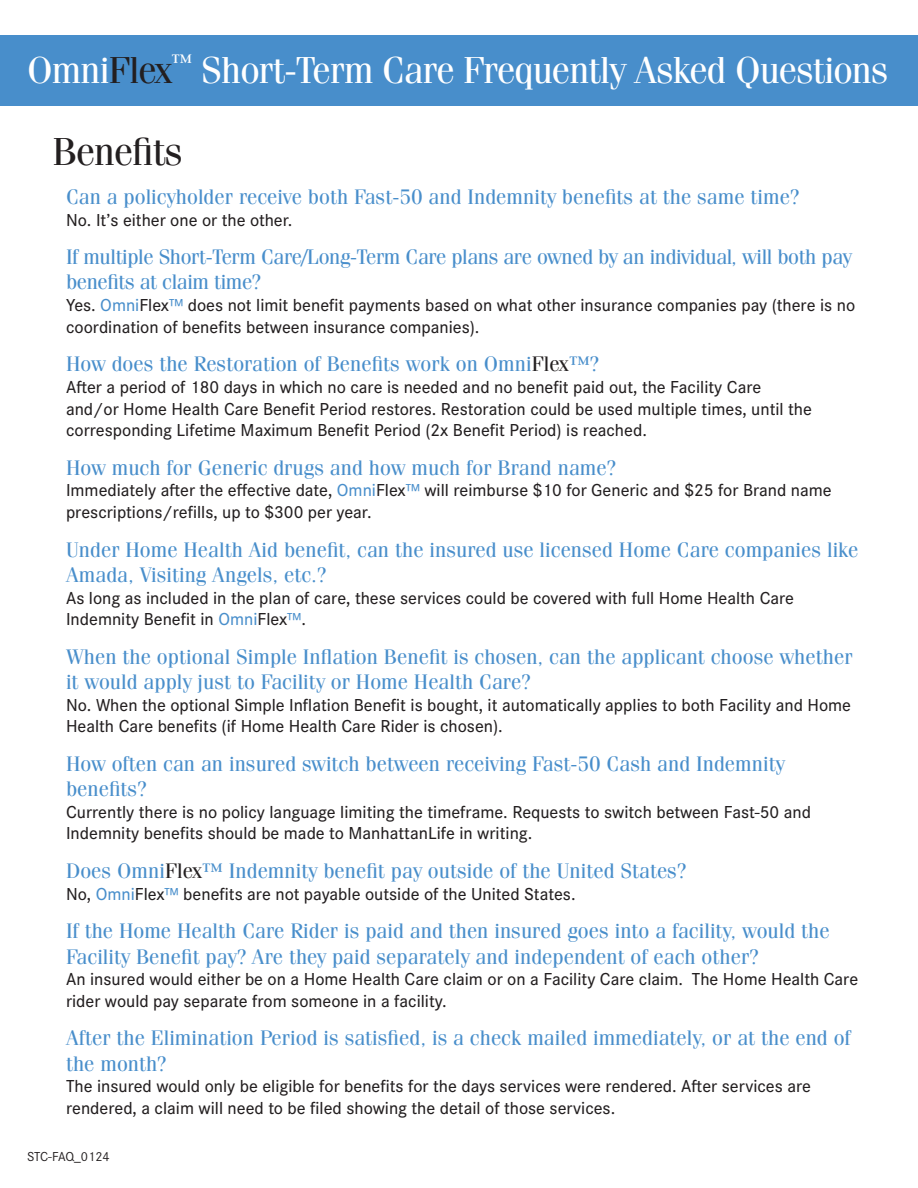
<style>
.page{position:relative;width:918px;height:1188px;background:#fff}
.page>*{position:absolute;margin:0;border:0;box-sizing:border-box;transform-origin:0 0}
.t1{font:39px "Fenice Pro ITC";letter-spacing:-.025em;color:#231f20}
.t2{font:37.5px "Fenice Pro ITC";letter-spacing:-.025em;color:#fff}
.t3{font:21px/25.2px "Fenice Pro ITC";color:#488ecb}
.t4{font:21px/25.2px "Fenice Pro ITC";letter-spacing:-.02em;color:#488ecb}
.t5{font:500 18px/21.6px "Corporate S Pro";color:#231f20}
.t6{font:13.5px "Corporate S Pro";letter-spacing:-.01em;color:#231f20}
.s1{color:#231f20}
.s2{color:#488ecb}
</style>
<div class="page">
<div style="left:0;top:35px;width:918px;height:70px;background:#488ecb"></div>
<p class="t2" style="left:27px;top:47px;width:863px">Omni<span class="s1">Flex</span><sup>™</sup> Short-Term Care Frequently Asked Questions</p>
<p class="t1" style="left:53px;top:128px;width:132px">Benefits</p>
<p class="t3" style="left:66px;top:184px;width:734px">Can a policyholder receive both Fast-50 and Indemnity benefits at the same time?</p>
<p class="t5" style="left:66px;top:207px;width:228px">No. It’s either one or the other.</p>
<p class="t4" style="left:66px;top:244px;width:787px">If multiple Short-Term Care/Long-Term Care plans are owned by an individual, will both pay benefits at claim time?</p>
<p class="t5" style="left:66px;top:293px;width:791px">Yes. <span class="s2">Omni</span>Flex<span class="s2">™</span> does not limit benefit payments based on what other insurance companies pay (there is no coordination of benefits between insurance companies).</p>
<p class="t3" style="left:66px;top:351px;width:534px">How does the Restoration of Benefits work on Omni<span class="s1">Flex</span>™?</p>
<p class="t5" style="left:66px;top:375px;width:747px">After a period of 180 days in which no care is needed and no benefit paid out, the Facility Care and/or Home Health Care Benefit Period restores. Restoration could be used multiple times, until the corresponding Lifetime Maximum Benefit Period (2x Benefit Period) is reached.</p>
<p class="t3" style="left:66px;top:455px;width:551px">How much for Generic drugs and how much for Brand name?</p>
<p class="t5" style="left:66px;top:478px;width:767px">Immediately after the effective date, <span class="s2">Omni</span>Flex<span class="s2">™</span> will reimburse $10 for Generic and $25 for Brand name prescriptions/refills, up to $300 per year.</p>
<p class="t3" style="left:66px;top:537px;width:794px">Under Home Health Aid benefit, can the insured use licensed Home Care companies like<br>Amada, Visiting Angels, etc.?</p>
<p class="t5" style="left:66px;top:585px;width:730px">As long as included in the plan of care, these services could be covered with full Home Health Care<br>Indemnity Benefit in <span class="s2">Omni</span>Flex<span class="s2">™</span>.</p>
<p class="t3" style="left:66px;top:644px;width:788px">When the optional Simple Inflation Benefit is chosen, can the applicant choose whether it would apply just to Facility or Home Health Care?</p>
<p class="t5" style="left:66px;top:692px;width:787px">No. When the optional Simple Inflation Benefit is bought, it automatically applies to both Facility and Home<br>Health Care benefits (if Home Health Care Rider is chosen).</p>
<p class="t3" style="left:66px;top:751px;width:720px">How often can an insured switch between receiving Fast-50 Cash and Indemnity benefits?</p>
<p class="t5" style="left:66px;top:799px;width:746px">Currently there is no policy language limiting the timeframe. Requests to switch between Fast-50 and<br>Indemnity benefits should be made to ManhattanLife in writing.</p>
<p class="t3" style="left:66px;top:858px;width:621px">Does Omni<span class="s1">Flex</span>™ Indemnity benefit pay outside of the United States?</p>
<p class="t5" style="left:66px;top:881px;width:511px">No, <span class="s2">Omni</span>Flex<span class="s2">™</span> benefits are not payable outside of the United States.</p>
<p class="t3" style="left:66px;top:918px;width:765px">If the Home Health Care Rider is paid and then insured goes into a facility, would the<br>Facility Benefit pay? Are they paid separately and independent of each other?</p>
<p class="t5" style="left:66px;top:967px;width:794px">An insured would either be on a Home Health Care claim or on a Facility Care claim. The Home Health Care rider would pay separate from someone in a facility.</p>
<p class="t3" style="left:66px;top:1025px;width:786px">After the Elimination Period is satisfied, is a check mailed immediately, or at the end of the month?</p>
<p class="t5" style="left:66px;top:1074px;width:746px">The insured would only be eligible for benefits for the days services were rendered. After services are rendered, a claim will need to be fi led showing the detail of those services.</p>
<p class="t6" style="left:27px;top:1147px;width:84px">STC-FAQ_0124</p>
</div>
